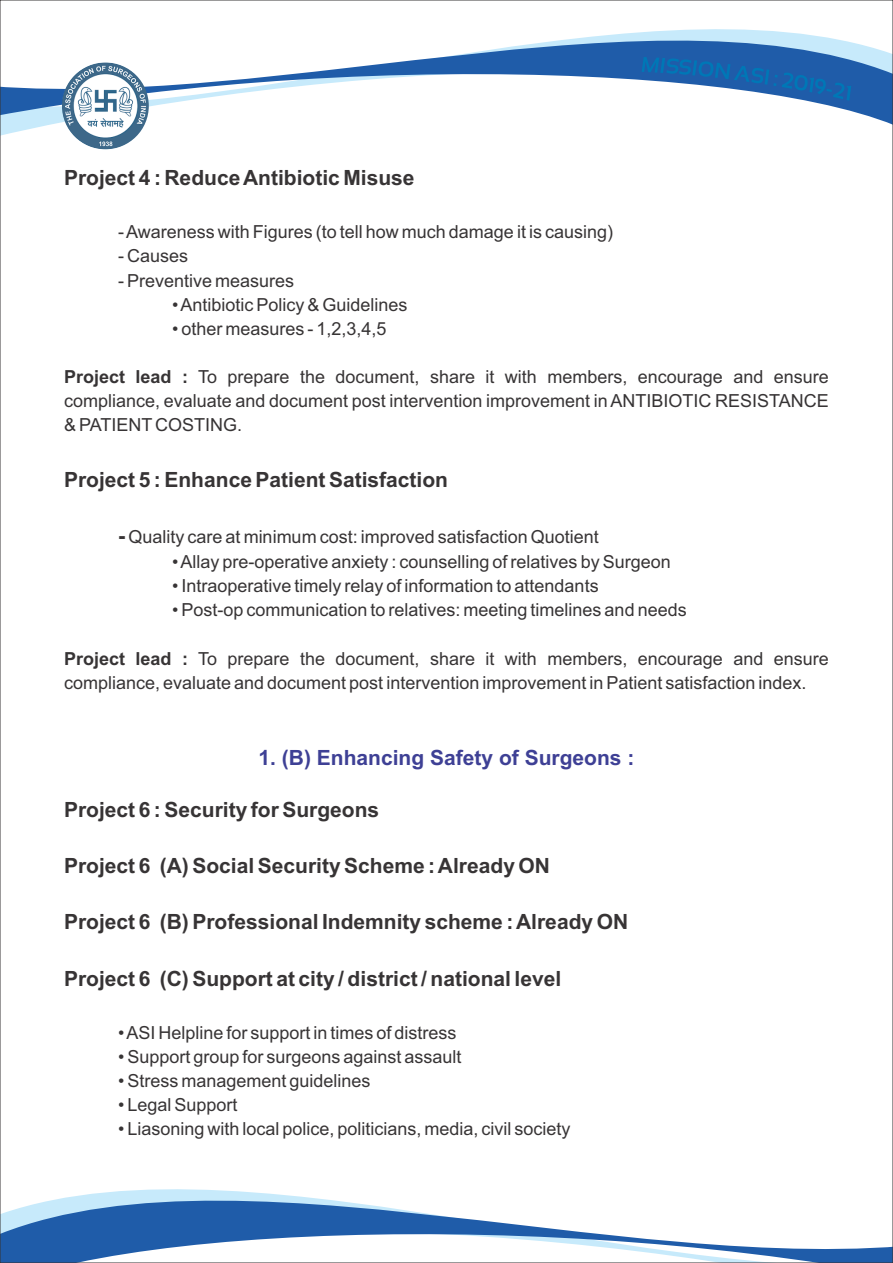
<style>
.page{position:relative;width:893px;height:1263px;background:#fff}
.page>*{position:absolute;margin:0;border:0;box-sizing:border-box;transform-origin:0 0}
.t1{font:700 21px "Arial";color:#373435}
.t2{font:700 21px "Arial";color:#3e4095}
.t3{font:18px/24.2px "Arial";color:#373435;text-align:justify}
.s1{font-weight:700}
.s2{font-weight:700;font-size:21px}
</style>
<div class="page">
<svg style="left:2px;top:29px;width:889px;height:117px"></svg>
<svg style="left:2px;top:1189px;width:889px;height:72px"></svg>
<img style="left:62px;top:62px;width:87px;height:87px;border-radius:50%">
<svg style="left:642px;top:57px;width:209px;height:44px"></svg>
<p class="t1" style="left:64px;top:170px;width:352px">Project 4 : Reduce Antibiotic Misuse</p>
<p class="t3" style="left:118px;top:222px;width:496px">- Awareness with Figures (to tell how much damage it is causing)</p>
<p class="t3" style="left:118px;top:246px;width:72px">- Causes</p>
<p class="t3" style="left:118px;top:270px;width:178px">- Preventive measures</p>
<p class="t3" style="left:172px;top:294px;width:237px">• Antibiotic Policy &amp; Guidelines</p>
<p class="t3" style="left:172px;top:318px;width:216px">• other measures - 1,2,3,4,5</p>
<p class="t3" style="left:64px;top:366px;width:766px"><span class="s1">Project lead :</span> To prepare the document, share it with members, encourage and ensure compliance, evaluate and document post intervention improvement in ANTIBIOTIC RESISTANCE &amp; PATIENT COSTING.</p>
<p class="t1" style="left:64px;top:472px;width:385px">Project 5 : Enhance Patient Satisfaction</p>
<p class="t3" style="left:118px;top:526px;width:482px"><span class="s2">-</span> Quality care at minimum cost: improved satisfaction Quotient</p>
<p class="t3" style="left:172px;top:551px;width:500px">• Allay pre-operative anxiety : counselling of relatives by Surgeon</p>
<p class="t3" style="left:172px;top:575px;width:428px">• Intraoperative timely relay of information to attendants</p>
<p class="t3" style="left:172px;top:600px;width:516px">• Post-op communication to relatives: meeting timelines and needs</p>
<p class="t3" style="left:64px;top:648px;width:766px"><span class="s1">Project lead :</span> To prepare the document, share it with members, encourage and ensure compliance, evaluate and document post intervention improvement in Patient satisfaction index.</p>
<p class="t2" style="left:259px;top:749px;width:377px">1. (B) Enhancing Safety of Surgeons :</p>
<p class="t1" style="left:64px;top:801px;width:317px">Project 6 : Security for Surgeons</p>
<p class="t1" style="left:64px;top:858px;width:487px">Project 6 (A) Social Security Scheme : Already ON</p>
<p class="t1" style="left:64px;top:914px;width:566px">Project 6 (B) Professional Indemnity scheme : Already ON</p>
<p class="t1" style="left:64px;top:970px;width:499px">Project 6 (C) Support at city / district / national level</p>
<p class="t3" style="left:118px;top:1022px;width:340px">• ASI Helpline for support in times of distress</p>
<p class="t3" style="left:118px;top:1046px;width:345px">• Support group for surgeons against assault</p>
<p class="t3" style="left:118px;top:1070px;width:254px">• Stress management guidelines</p>
<p class="t3" style="left:118px;top:1094px;width:121px">• Legal Support</p>
<p class="t3" style="left:118px;top:1118px;width:454px">• Liasoning with local police, politicians, media, civil society</p>
</div>
